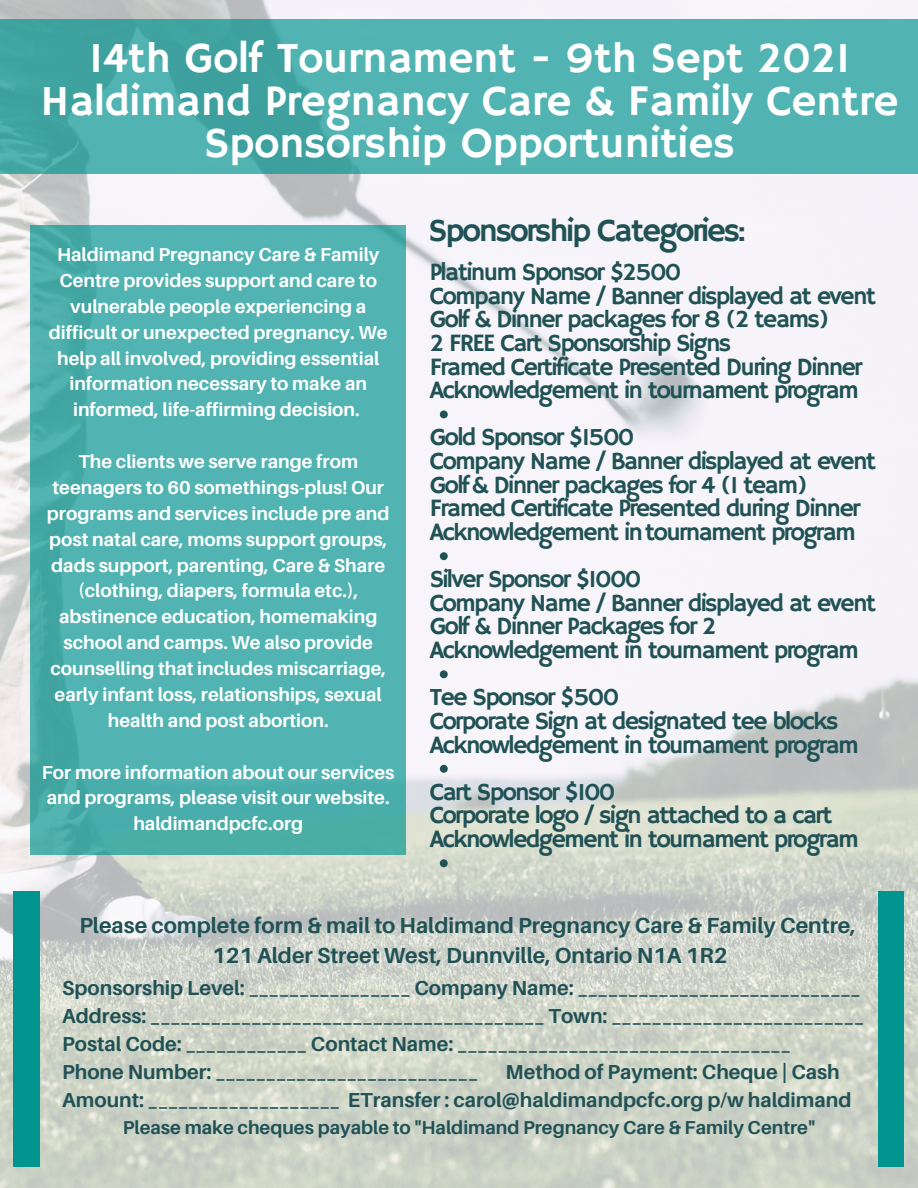
<style>
.page{position:relative;width:918px;height:1188px;background:#fff}
.page>*{position:absolute;margin:0;border:0;box-sizing:border-box;transform-origin:0 0}
.t1{font:43.65px "Hammersmith One";letter-spacing:-.01em;color:#fff}
.t2{font:32.7px "Hammersmith One";letter-spacing:-.07em;color:#205155}
.t3{font:24.9px "Hammersmith One";letter-spacing:-.07em;color:#205155}
.t4{font:700 21.75px "Aileron";color:#205155}
.t5{font:700 20.25px "Aileron";color:#205155}
.t6{font:700 18.75px/25.8px "Aileron";color:#fff;text-align:center}
.t7{font:700 18.75px "Aileron";color:#205155}
</style>
<div class="page">
<img style="left:0;top:0;width:918px;height:1188px">
<div style="left:0;top:20px;width:918px;height:154px;background:linear-gradient(to right,#44a8a5,#56b7b6)"></div>
<svg style="left:440px;top:411px;width:8px;height:7px"></svg>
<svg style="left:440px;top:552px;width:8px;height:8px"></svg>
<svg style="left:440px;top:670px;width:8px;height:8px"></svg>
<svg style="left:440px;top:765px;width:8px;height:8px"></svg>
<svg style="left:440px;top:859px;width:8px;height:8px"></svg>
<div style="left:31px;top:225px;width:374px;height:630px;background:linear-gradient(to right,#4cafac,#53b5b3)"></div>
<div style="left:878px;top:892px;width:26px;height:274px;background:#00948f"></div>
<div style="left:14px;top:892px;width:26px;height:274px;background:#00948f"></div>
<p class="t1" style="left:89px;top:33px;width:763px">14th Golf Tournament - 9th Sept 2021</p>
<p class="t1" style="left:40px;top:75px;width:860px">Haldimand Pregnancy Care &amp; Family Centre</p>
<p class="t1" style="left:204px;top:118px;width:532px">Sponsorship Opportunities</p>
<p class="t6" style="left:49px;top:241px;width:340px">Haldimand Pregnancy Care &amp; Family Centre provides support and care to vulnerable people experiencing a difficult or unexpected pregnancy. We help all involved, providing essential information necessary to make an informed, life-affirming decision.</p>
<p class="t6" style="left:47px;top:448px;width:344px">The clients we serve range from teenagers to 60 somethings-plus! Our programs and services include pre and post natal care, moms support groups, dads support, parenting, Care &amp; Share (clothing, diapers, formula etc.), abstinence education, homemaking school and camps. We also provide counselling that includes miscarriage, early infant loss, relationships, sexual health and post abortion.</p>
<p class="t6" style="left:42px;top:759px;width:354px;text-align:left">For more information about our services and programs, please visit our website.</p>
<p class="t6" style="left:133px;top:810px;width:171px">haldimandpcfc.org</p>
<p class="t2" style="left:429px;top:212px;width:319px">Sponsorship Categories:</p>
<p class="t3" style="left:430px;top:258px;width:253px">Platinum Sponsor $2500</p>
<p class="t3" style="left:430px;top:281px;width:448px">Company Name / Banner displayed at event</p>
<p class="t3" style="left:430px;top:305px;width:401px">Golf &amp; Dinner packages for 8 (2 teams)</p>
<p class="t3" style="left:430px;top:328px;width:303px">2 FREE Cart Sponsorship Signs</p>
<p class="t3" style="left:430px;top:352px;width:434px">Framed Certificate Presented During Dinner</p>
<p class="t3" style="left:430px;top:376px;width:431px">Acknowledgement in tournament program</p>
<p class="t3" style="left:430px;top:423px;width:206px">Gold Sponsor $1500</p>
<p class="t3" style="left:430px;top:447px;width:448px">Company Name / Banner displayed at event</p>
<p class="t3" style="left:430px;top:470px;width:379px">Golf&amp; Dinner packages for 4 (1 team)</p>
<p class="t3" style="left:430px;top:494px;width:432px">Framed Certificate Presented during Dinner</p>
<p class="t3" style="left:430px;top:517px;width:428px">Acknowledgement intournament program</p>
<p class="t3" style="left:430px;top:565px;width:213px">Silver Sponsor $1000</p>
<p class="t3" style="left:430px;top:588px;width:448px">Company Name / Banner displayed at event</p>
<p class="t3" style="left:430px;top:612px;width:288px">Golf &amp; Dinner Packages for 2</p>
<p class="t3" style="left:430px;top:636px;width:431px">Acknowledgement in tournament program</p>
<p class="t3" style="left:430px;top:683px;width:191px">Tee Sponsor $500</p>
<p class="t3" style="left:430px;top:706px;width:410px">Corporate Sign at designated tee blocks</p>
<p class="t3" style="left:430px;top:730px;width:431px">Acknowledgement in tournament program</p>
<p class="t3" style="left:430px;top:777px;width:187px">Cart Sponsor $100</p>
<p class="t3" style="left:430px;top:801px;width:404px">Corporate logo / sign attached to a cart</p>
<p class="t3" style="left:430px;top:825px;width:431px">Acknowledgement in tournament program</p>
<p class="t4" style="left:79px;top:912px;width:778px">Please complete form &amp; mail to Haldimand Pregnancy Care &amp; Family Centre,</p>
<p class="t4" style="left:212px;top:942px;width:517px">121 Alder Street West, Dunnville, Ontario N1A 1R2</p>
<p class="t5" style="left:62px;top:975px;width:800px">Sponsorship Level: ________________ Company Name: ____________________________</p>
<p class="t5" style="left:62px;top:1003px;width:803px">Address: _______________________________________ Town: _________________________</p>
<p class="t5" style="left:62px;top:1032px;width:730px">Postal Code: ____________ Contact Name: _________________________________</p>
<p class="t5" style="left:62px;top:1060px;width:417px">Phone Number: __________________________</p>
<p class="t5" style="left:506px;top:1060px;width:336px">Method of Payment: Cheque | Cash</p>
<p class="t5" style="left:62px;top:1088px;width:791px">Amount: ___________________ ETransfer : carol@haldimandpcfc.org p/w haldimand</p>
<p class="t7" style="left:123px;top:1116px;width:694px">Please make cheques payable to "Haldimand Pregnancy Care &amp; Family Centre"</p>
</div>
